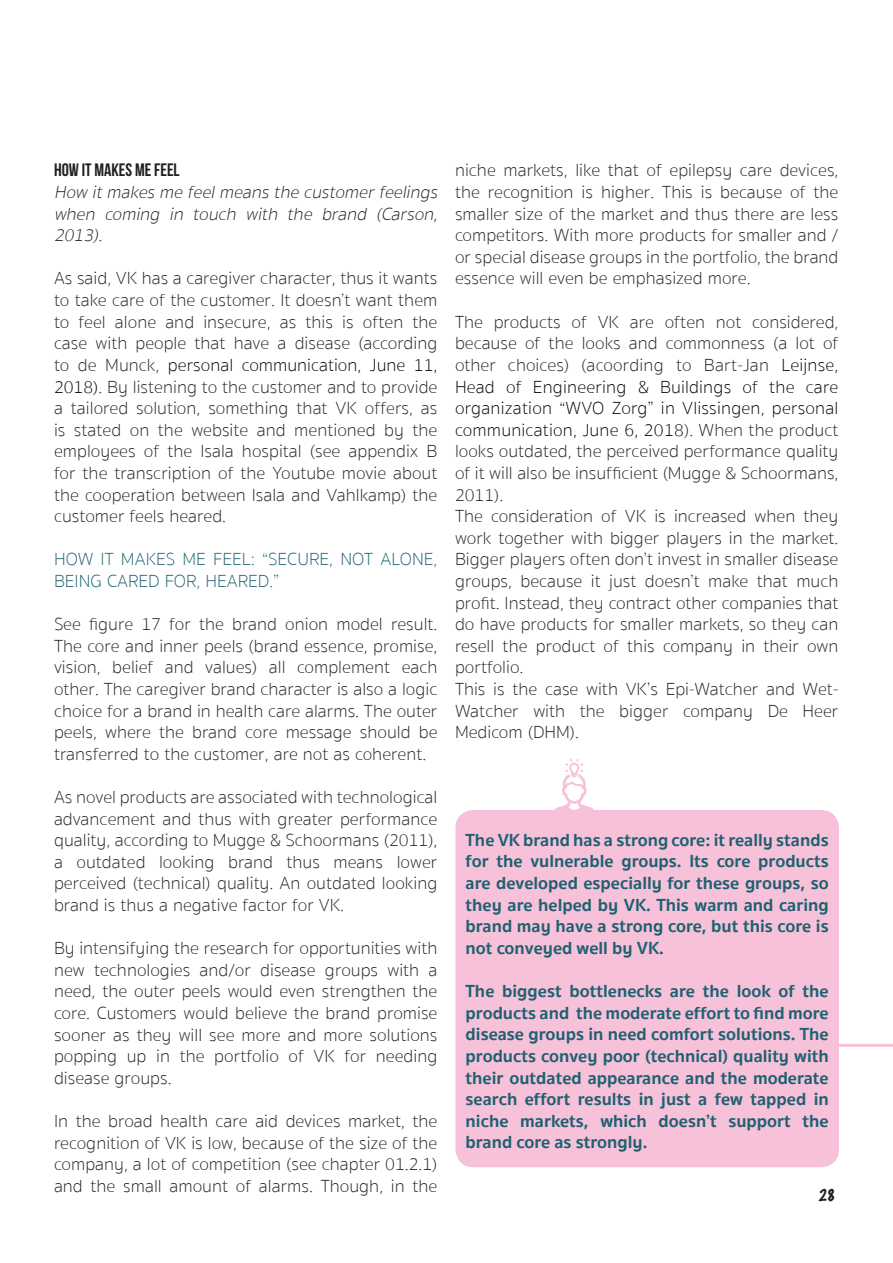
<style>
.page{position:relative;width:893px;height:1263px;background:#fff}
.page>*{position:absolute;margin:0;border:0;box-sizing:border-box;transform-origin:0 0}
.t1{font:100 18px/21.6px "Sukhumvit Set";color:#231f20;text-align:justify}
.t2{font:700 18px/21.6px "Sukhumvit Set";color:#1d6171;text-align:justify}
.t3{font:italic 100 18px/21.6px "Sukhumvit Set";color:#231f20;text-align:justify}
.t4{font:100 18px/21.6px "Sukhumvit Set";color:#1d6171}
.t5{font:18px "Bebas Neue";color:#231f20}
.t6{font:100 15px "Marker Felt";color:#231f20}
.s1{color:#000}
</style>
<div class="page">
<div style="left:455px;top:810px;width:384px;height:357px;background:#f7c1d9;border-radius:18px"></div>
<svg style="left:554px;top:758px;width:40px;height:52px"></svg>
<hr style="left:836px;top:1044px;width:57px;height:3px;background:#f7c1d9">
<p class="t5" style="left:54px;top:160px;width:127px">HOW IT MAKES ME FEEL</p>
<p class="t3" style="left:54px;top:182px;width:389px">How itmakesme feelmeansthe customerfeelings when coming in touch with the brand (Carson, 2013).</p>
<p class="t1" style="left:54px;top:268px;width:385px">As said, VK has a caregiver character, thus it wants to take care of the customer. It doesn’t want them to feel alone and insecure, as this is often the case with people that have a disease (according to de Munck, <span class="s1">personal communication, June 11, 2018)</span>. By listening to the customer and to provide a tailored solution, something that VK offers, as is stated on the website and mentioned by the employees of the Isala hospital (see appendix B for the transcription of the Youtube movie about the cooperation between Isala and Vahlkamp) the customer feels heared.</p>
<p class="t4" style="left:54px;top:549px;width:385px">HOW IT MAKES ME FEEL: “SECURE, NOT ALONE,<br>BEING CARED FOR, HEARED.”</p>
<p class="t1" style="left:54px;top:614px;width:385px">See figure 17 for the brand onion model result.<br>The core and inner peels (brand essence, promise, vision, belief and values) all complement each other. The caregiver brand character is also a logic choice for a brand in health care alarms. The outer peels, where the brand core message should be transferred to the customer, are not as coherent.</p>
<p class="t1" style="left:54px;top:787px;width:385px">As novel products are associated with technological advancement and thus with greater performance quality, according to Mugge &amp; Schoormans (2011), a outdated looking brand thus means lower perceived (technical) quality. An outdated looking brand is thus a negative factor for VK.</p>
<p class="t1" style="left:54px;top:938px;width:385px">By intensifying the research for opportunities with new technologies and/or disease groups with a need, the outer peels would even strengthen the core. Customers would believe the brand promise sooner as they will see more and more solutions popping up in the portfolio of VK for needing disease groups.</p>
<p class="t1" style="left:54px;top:1111px;width:385px">In the broad health care aid devices market, the recognition of VK is low, because of the size of the company, a lot of competition (see chapter 01.2.1) and the small amount of alarms. Though, in the</p>
<p class="t1" style="left:455px;top:160px;width:385px">niche markets, like that of epilepsy care devices, the recognition is higher. This is because of the smaller size of the market and thus there are less competitors. With more products for smaller and / or special disease groups in the portfolio, the brand essence will even be emphasized more.</p>
<p class="t1" style="left:455px;top:311px;width:385px">The products of VK are often not considered, because of the looks and commonness (a lot of other choices) (acoording to Bart-Jan <span class="s1">Leijnse, Head of Engineering &amp; Buildings of the care organization “WVO Zorg” in Vlissingen, personal communication, June 6, 2018</span>). When the product looks outdated, the perceived performance quality of it will also be insufficient (Mugge &amp; Schoormans, 2011).</p>
<p class="t1" style="left:455px;top:506px;width:385px">The consideration of VK is increased when they work together with bigger players in the market.<br>Bigger players often don’t invest in smaller disease groups, because it just doesn’t make that much profit. Instead, they contract other companies that do have products for smaller markets, so they can resell the product of this company in their own portfolio.</p>
<p class="t1" style="left:455px;top:679px;width:385px">This is the case with VK’s Epi-Watcher and Wet-Watcher with the bigger company De Heer Medicom (DHM).</p>
<p class="t2" style="left:466px;top:829px;width:365px">The VK brand has a strong core: it really stands for the vulnerable groups. Its core products are developed especially for these groups, so they are helped by VK. This warm and caring brand may have a strong core, but this core is not conveyed well by VK.</p>
<p class="t2" style="left:466px;top:981px;width:365px">The biggest bottlenecks are the look of the products and the moderate effort to find more disease groups in need comfort solutions. The products convey poor (technical) quality with their outdated appearance and the moderate search effort results in just a few tapped in niche markets, which doesn’t support the brand core as strongly.</p>
<p class="t6" style="left:819px;top:1183px;width:19px">28</p>
</div>
